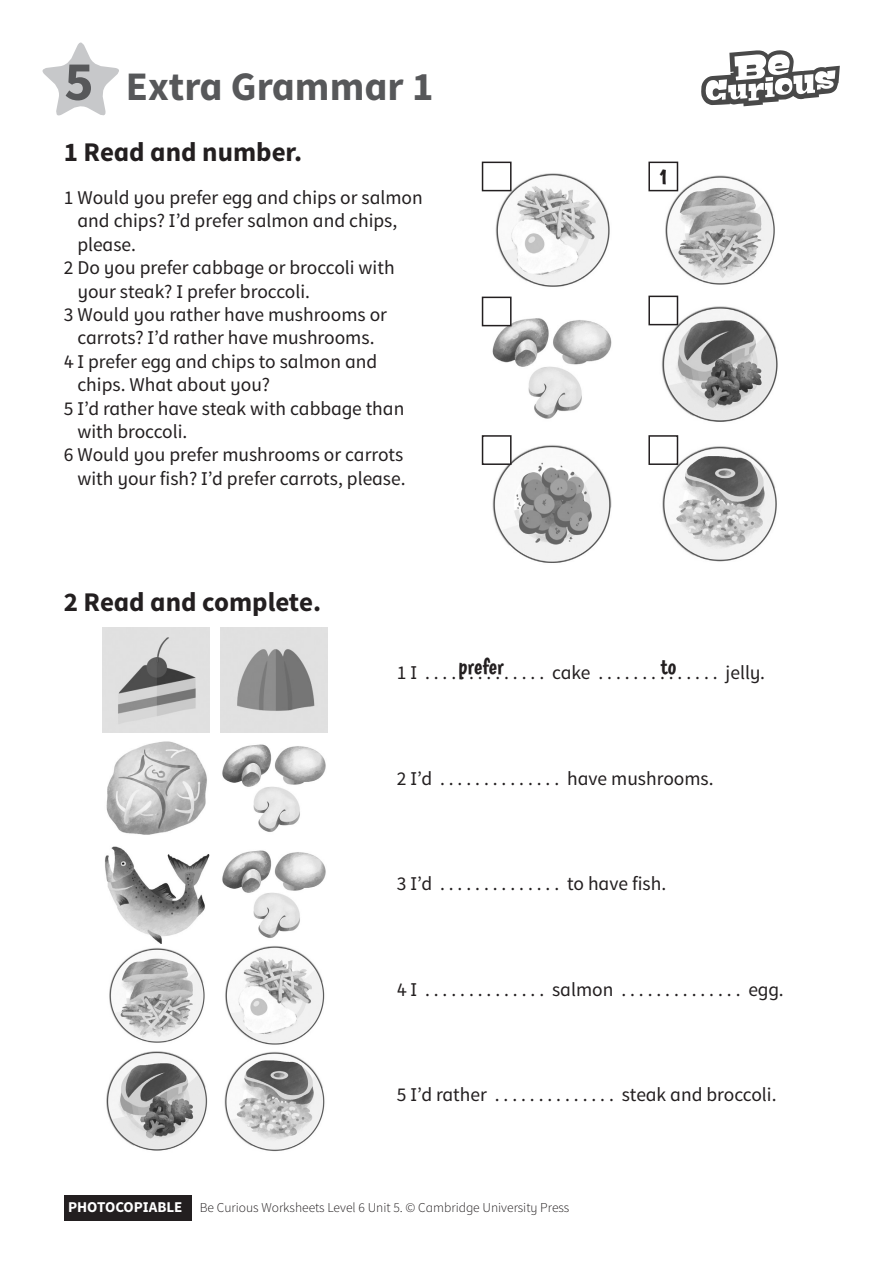
<style>
.page{position:relative;width:893px;height:1263px;background:#fff}
.page>*{position:absolute;margin:0;border:0;box-sizing:border-box;transform-origin:0 0}
.t1{font:55.5px "Source CUP Bold Infant";color:#57585a}
.t2{font:40.5px "Source CUP Bold Infant";color:#57585a}
.t3{font:27px "Source CUP Bold Infant";color:#231f20}
.t4{font:22.5px "Boogaloo Regular infant CUP";color:#231f20}
.t5{font:19.5px/23.4px "Source CUP Regular Infant";color:#231f20}
.t6{font:13.5px "Source CUP light Infant";color:#231f20}
.s1{font-family:"Source CUP Bold Infant";font-size:15px;color:#fff}
</style>
<div class="page">
<svg style="left:42px;top:42px;width:77px;height:74px"></svg>
<div style="left:64px;top:1195px;width:127px;height:25px;background:#231f20"></div>
<svg style="left:701px;top:50px;width:139px;height:56px"></svg>
<div style="left:782px;top:84px;width:7px;height:8px;background:#494949;border-radius:50%"></div>
<img style="left:103px;top:628px;width:106px;height:105px">
<img style="left:221px;top:628px;width:106px;height:105px">
<svg style="left:106px;top:741px;width:101px;height:94px"></svg>
<svg style="left:222px;top:744px;width:104px;height:88px"></svg>
<svg style="left:105px;top:846px;width:104px;height:98px"></svg>
<svg style="left:222px;top:850px;width:104px;height:88px"></svg>
<svg style="left:109px;top:948px;width:96px;height:95px"></svg>
<svg style="left:225px;top:946px;width:100px;height:99px"></svg>
<svg style="left:106px;top:1051px;width:102px;height:100px"></svg>
<svg style="left:224px;top:1051px;width:101px;height:101px"></svg>
<img style="left:490px;top:173px;width:120px;height:114px">
<div style="left:483px;top:162px;width:28px;height:29px;background:#fff"></div>
<div style="left:482px;top:162px;width:30px;height:29px;border:2px solid #231f20"></div>
<img style="left:657px;top:171px;width:118px;height:114px">
<div style="left:649px;top:162px;width:28px;height:29px;background:#fff"></div>
<div style="left:648px;top:162px;width:30px;height:29px;border:2px solid #231f20"></div>
<img style="left:491px;top:318px;width:121px;height:101px">
<div style="left:483px;top:297px;width:28px;height:29px;background:#fff"></div>
<div style="left:482px;top:297px;width:30px;height:29px;border:2px solid #231f20"></div>
<img style="left:657px;top:305px;width:121px;height:117px">
<div style="left:649px;top:296px;width:28px;height:29px;background:#fff"></div>
<div style="left:648px;top:296px;width:30px;height:29px;border:2px solid #231f20"></div>
<img style="left:492px;top:445px;width:120px;height:118px">
<div style="left:483px;top:436px;width:28px;height:28px;background:#fff"></div>
<div style="left:482px;top:435px;width:30px;height:30px;border:2px solid #231f20"></div>
<img style="left:662px;top:445px;width:115px;height:117px">
<div style="left:649px;top:436px;width:28px;height:28px;background:#fff"></div>
<div style="left:648px;top:435px;width:30px;height:30px;border:2px solid #231f20"></div>
<p class="t1" style="left:64px;top:46px;width:31px">5</p>
<p class="t2" style="left:126px;top:61px;width:309px">Extra Grammar 1</p>
<p class="t3" style="left:64px;top:134px;width:240px">1 Read and number.</p>
<p class="t5" style="left:77px;top:186px;width:347px;text-indent:-14px">1 Would you prefer egg and chips or salmon and chips? I’d prefer salmon and chips, please.</p>
<p class="t5" style="left:77px;top:256px;width:319px;text-indent:-14px">2 Do you prefer cabbage or broccoli with your steak? I prefer broccoli.</p>
<p class="t5" style="left:64px;top:303px;width:325px;text-align:center">3 Would you rather have mushrooms or carrots? I’d rather have mushrooms.</p>
<p class="t5" style="left:77px;top:350px;width:301px;text-indent:-14px">4 I prefer egg and chips to salmon and chips. What about you?</p>
<p class="t5" style="left:77px;top:397px;width:328px;text-indent:-14px">5 I’d rather have steak with cabbage than with broccoli.</p>
<p class="t5" style="left:64px;top:443px;width:343px;text-align:right">6 Would you prefer mushrooms or carrots with your fish? I’d prefer carrots, please.</p>
<p class="t3" style="left:64px;top:585px;width:259px">2 Read and complete.</p>
<p class="t4" style="left:658px;top:163px;width:12px">1</p>
<p class="t4" style="left:458px;top:653px;width:47px">prefer</p>
<p class="t4" style="left:660px;top:653px;width:17px">to</p>
<p class="t5" style="left:397px;top:661px;width:370px">1 I . . . . . . . . . . . . . . cake . . . . . . . . . . . . . . jelly.</p>
<p class="t5" style="left:397px;top:767px;width:318px">2 I’d . . . . . . . . . . . . . . have mushrooms.</p>
<p class="t5" style="left:397px;top:872px;width:271px">3 I’d . . . . . . . . . . . . . . to have fish.</p>
<p class="t5" style="left:397px;top:978px;width:388px">4 I . . . . . . . . . . . . . . salmon . . . . . . . . . . . . . . egg.</p>
<p class="t5" style="left:397px;top:1083px;width:381px">5 I’d rather . . . . . . . . . . . . . . steak and broccoli.</p>
<p class="t6" style="left:68px;top:1199px;width:503px"><span class="s1">PHOTOCOPIABLE</span> Be Curious Worksheets Level 6 Unit 5. © Cambridge University Press</p>
</div>
